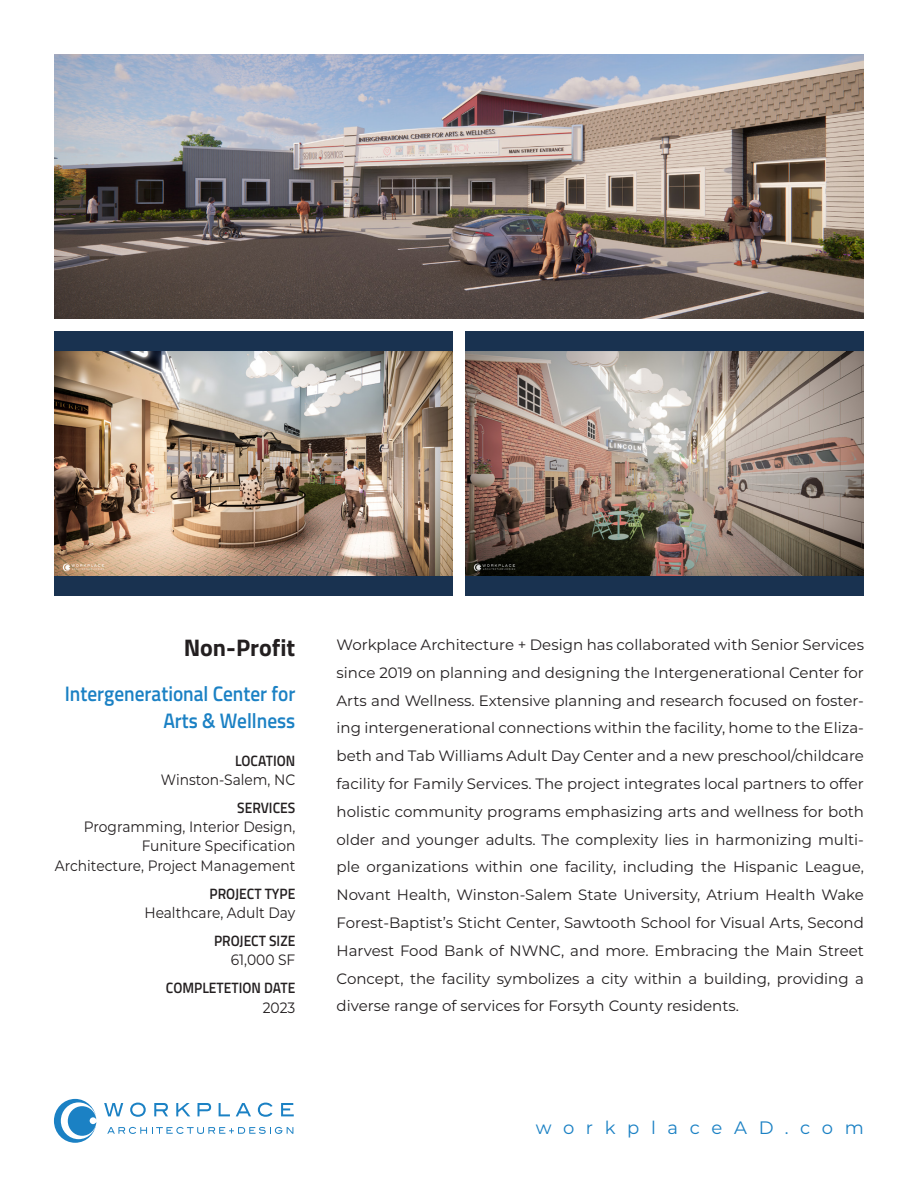
<style>
.page{position:relative;width:918px;height:1188px;background:#fff}
.page>*{position:absolute;margin:0;border:0;box-sizing:border-box;transform-origin:0 0}
.t1{font:700 24px "Titillium Web";color:#231f20}
.t2{font:600 21px/26.4px "Titillium Web";color:#1b81c4;text-align:right;scale:.92 1}
.t3{font:18px "Montserrat";letter-spacing:.65em;color:#1b81c4}
.project_description{font:15px/27.8px "Montserrat";color:#231f20;text-align:justify}
.project_description-2{font:15px "Montserrat";color:#231f20;scale:.92 1}
.t4{font:600 15px "Titillium Web";color:#231f20;scale:.92 1}
</style>
<div class="page">
<svg style="left:107px;top:1127px;width:186px;height:7px"></svg>
<svg style="left:104px;top:1103px;width:19px;height:13px"></svg>
<svg style="left:130px;top:1103px;width:16px;height:14px"></svg>
<svg style="left:154px;top:1103px;width:14px;height:13px"></svg>
<svg style="left:176px;top:1103px;width:14px;height:13px"></svg>
<svg style="left:198px;top:1103px;width:13px;height:13px"></svg>
<svg style="left:219px;top:1103px;width:11px;height:13px"></svg>
<svg style="left:236px;top:1103px;width:15px;height:13px"></svg>
<svg style="left:258px;top:1103px;width:15px;height:14px"></svg>
<svg style="left:281px;top:1103px;width:13px;height:13px"></svg>
<svg style="left:54px;top:1099px;width:42px;height:44px"></svg>
<img style="left:54px;top:54px;width:810px;height:265px">
<div style="left:54px;top:332px;width:398px;height:264px;background:#193250"></div>
<img style="left:54px;top:352px;width:398px;height:224px">
<div style="left:466px;top:332px;width:398px;height:264px;background:#193250"></div>
<img style="left:466px;top:352px;width:398px;height:224px">
<p class="t1" style="left:184px;top:629px;width:113px">Non-Profit</p>
<p class="t2" style="left:65px;top:680px;width:252px">Intergenerational Center for<br>Arts &amp; Wellness</p>
<p class="t4" style="left:235px;top:749px;width:67px">LOCATION</p>
<p class="project_description-2" style="left:161px;top:769px;width:148px">Winston-Salem, NC</p>
<p class="t4" style="left:237px;top:797px;width:65px">SERVICES</p>
<p class="project_description-2" style="left:84px;top:817px;width:231px">Programming, Interior Design,</p>
<p class="project_description-2" style="left:142px;top:836px;width:169px">Funiture Specification</p>
<p class="project_description-2" style="left:55px;top:855px;width:263px">Architecture, Project Management</p>
<p class="t4" style="left:210px;top:882px;width:95px">PROJECT TYPE</p>
<p class="project_description-2" style="left:144px;top:902px;width:166px">Healthcare, Adult Day</p>
<p class="t4" style="left:214px;top:930px;width:90px">PROJECT SIZE</p>
<p class="project_description-2" style="left:231px;top:950px;width:72px">61,000 SF</p>
<p class="t4" style="left:166px;top:977px;width:142px">COMPLETETION DATE</p>
<p class="project_description-2" style="left:263px;top:997px;width:37px">2023</p>
<p class="project_description" style="left:337px;top:630px;width:529px">Workplace Architecture + Design has collaborated with Senior Services since 2019 on planning and designing the Intergenerational Center for Arts and Wellness. Extensive planning and research focused on foster&shy;ing intergenerational connections within the facility, home to the Eliza&shy;beth and Tab Williams Adult Day Center and a new preschool/childcare facility for Family Services. The project integrates local partners to offer holistic community programs emphasizing arts and wellness for both older and younger adults. The complexity lies in harmonizing multi&shy;ple organizations within one facility, including the Hispanic League, Novant Health, Winston-Salem State University, Atrium Health Wake Forest-Baptist’s Sticht Center, Sawtooth School for Visual Arts, Second Harvest Food Bank of NWNC, and more. Embracing the Main Street Concept, the facility symbolizes a city within a building, providing a diverse range of services for Forsyth County residents.</p>
<p class="t3" style="left:536px;top:1115px;width:330px">workplaceAD.com</p>
</div>
